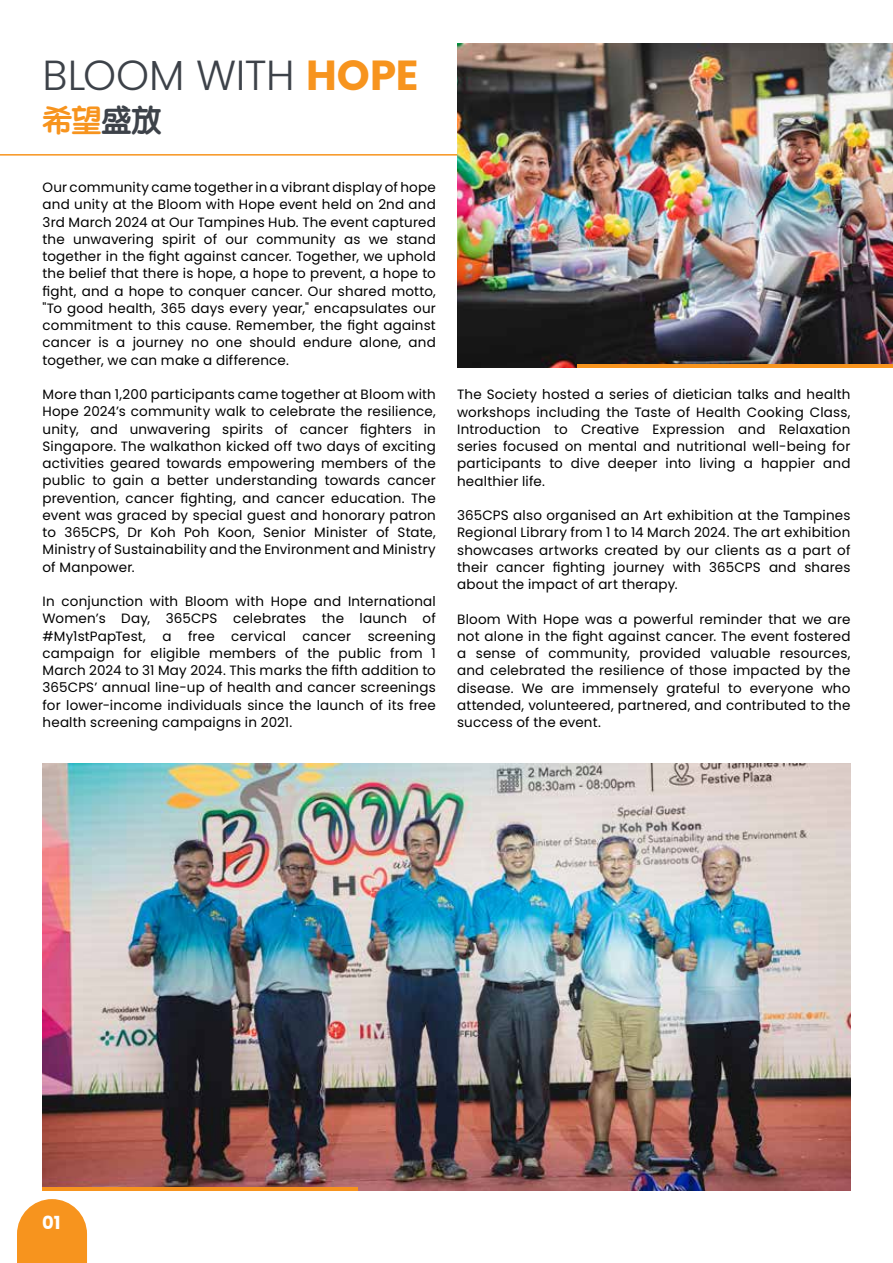
<style>
.page{position:relative;width:893px;height:1263px;background:#fff}
.page>*{position:absolute;margin:0;border:0;box-sizing:border-box;transform-origin:0 0}
.t1{font:300 42px "Poppins";letter-spacing:-.01em;color:#3d4249}
.t2{font:30px "ST Yuanti SC Bold";color:#f7941e}
.t3{font:700 18px "Poppins";color:#fff}
.t4{font:13.5px/17.2px "Poppins";letter-spacing:.015em;color:#000;text-align:justify}
.s1{font-weight:700;color:#f7941e}
.s2{color:#3d4249}
</style>
<div class="page">
<hr style="left:0;top:154px;width:893px;height:2px;background:#f7941e">
<img style="left:457px;top:44px;width:436px;height:324px">
<img style="left:43px;top:763px;width:807px;height:428px">
<hr style="left:43px;top:1187px;width:315px;height:4px;background:#f7941e">
<svg style="left:17px;top:1199px;width:70px;height:64px;background:#f7a038"></svg>
<hr style="left:578px;top:364px;width:315px;height:4px;background:#f7941e">
<h1 class="t1" style="left:43px;top:51px;width:378px">BLOOM WITH <span class="s1">HOPE</span></h1>
<h2 class="t2" style="left:43px;top:97px;width:120px">希望<span class="s2">盛放</span></h2>
<p class="t4" style="left:43px;top:179px;width:395px">Our community came together in a vibrant display of hope and unity at the Bloom with Hope event held on 2nd and 3rd March 2024 at Our Tampines Hub. The event captured the unwavering spirit of our community as we stand together in the fight against cancer. Together, we uphold the belief that there is hope, a hope to prevent, a hope to fight, and a hope to conquer cancer. Our shared motto, "To good health, 365 days every year," encapsulates our commitment to this cause. Remember, the fight against cancer is a journey no one should endure alone, and together, we can make a difference.</p>
<p class="t4" style="left:43px;top:386px;width:395px">More than 1,200 participants came together at Bloom with Hope 2024’s community walk to celebrate the resilience, unity, and unwavering spirits of cancer fighters in Singapore. The walkathon kicked off two days of exciting activities geared towards empowering members of the public to gain a better understanding towards cancer prevention, cancer fighting, and cancer education. The event was graced by special guest and honorary patron to 365CPS, Dr Koh Poh Koon, Senior Minister of State, Ministry of Sustainability and the Environment and Ministry of Manpower.</p>
<p class="t4" style="left:43px;top:593px;width:395px">In conjunction with Bloom with Hope and International Women’s Day, 365CPS celebrates the launch of #My1stPapTest, a free cervical cancer screening campaign for eligible members of the public from 1<br>March 2024 to 31 May 2024. This marks the fifth addition to 365CPS’ annual line-up of health and cancer screenings for lower-income individuals since the launch of its free health screening campaigns in 2021.</p>
<p class="t4" style="left:457px;top:386px;width:395px">The Society hosted a series of dietician talks and health workshops including the Taste of Health Cooking Class, Introduction to Creative Expression and Relaxation series focused on mental and nutritional well-being for participants to dive deeper into living a happier and healthier life.</p>
<p class="t4" style="left:457px;top:507px;width:395px">365CPS also organised an Art exhibition at the Tampines Regional Library from 1 to 14 March 2024. The art exhibition showcases artworks created by our clients as a part of their cancer fighting journey with 365CPS and shares about the impact of art therapy.</p>
<p class="t4" style="left:457px;top:610px;width:395px">Bloom With Hope was a powerful reminder that we are not alone in the fight against cancer. The event fostered a sense of community, provided valuable resources, and celebrated the resilience of those impacted by the disease. We are immensely grateful to everyone who attended, volunteered, partnered, and contributed to the success of the event.</p>
<h3 class="t3" style="left:42px;top:1212px;width:20px">01</h3>
</div>
